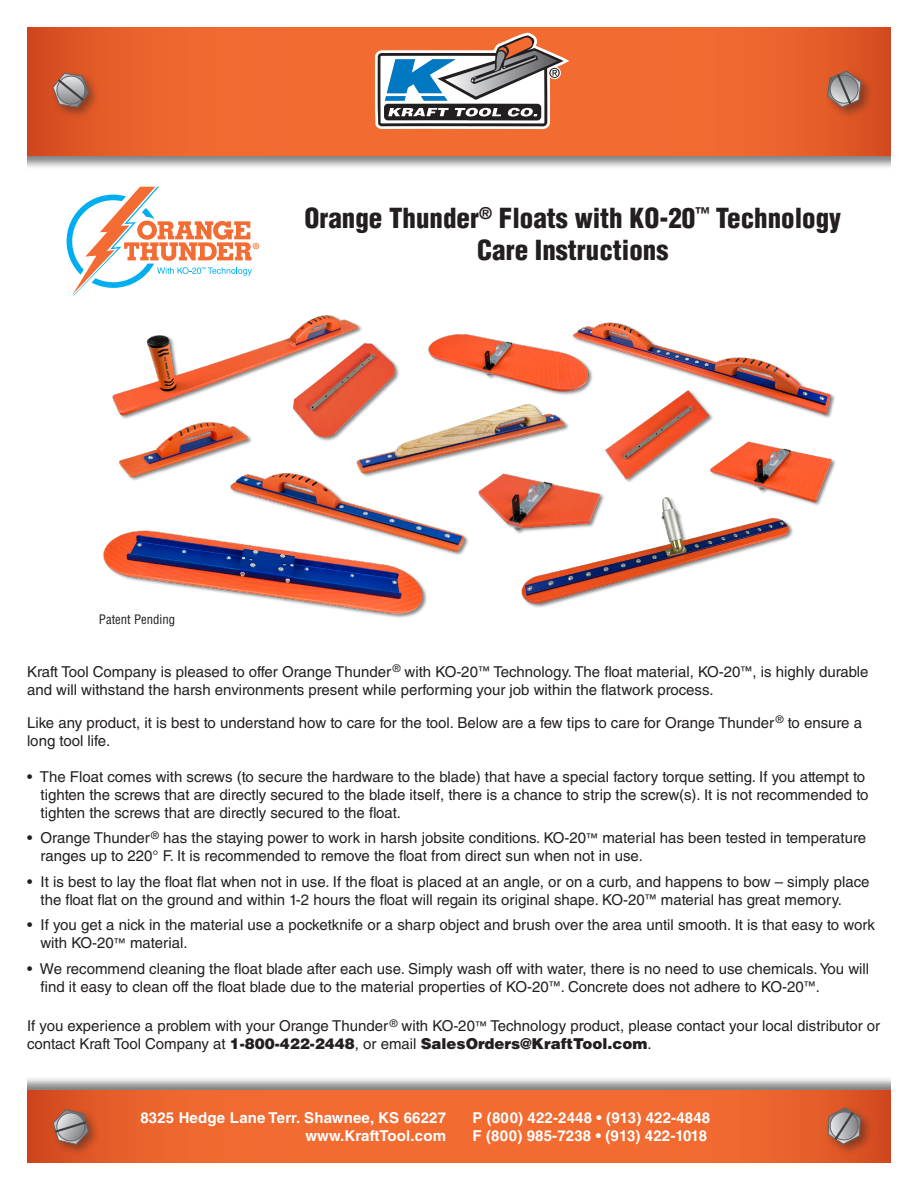
<style>
.page{position:relative;width:918px;height:1188px;background:#fff}
.page>*{position:absolute;margin:0;border:0;box-sizing:border-box;transform-origin:0 0}
.t1{font:900 condensed 27px "Helvetica LT Std";color:#231f20}
.t2{font:19.05px "Myriad Pro";color:#f26c34}
.t3{font:15px/18px "Helvetica LT Std";color:#231f20}
.t4{font:700 15px "Helvetica LT Std";letter-spacing:.01em;color:#fff}
.t5{font:condensed 12.75px "Helvetica LT Std";color:#231f20}
.s1{font-size:12px}
.s2{font-weight:900}
</style>
<div class="page">
<div style="left:6px;top:26px;width:906px;height:144px;background:#231f20;opacity:.57"></div>
<svg style="left:27px;top:27px;width:864px;height:129px;background:#eb652e"></svg>
<svg style="left:375px;top:33px;width:194px;height:96px"></svg>
<div style="left:50px;top:70px;width:51px;height:50px;background:#231f20;opacity:.46"></div>
<svg style="left:53px;top:73px;width:36px;height:35px"></svg>
<div style="left:825px;top:68px;width:48px;height:51px;background:#231f20;opacity:.46"></div>
<svg style="left:827px;top:71px;width:34px;height:37px"></svg>
<div style="left:11px;top:1076px;width:896px;height:87px;background:#231f20;opacity:.57"></div>
<svg style="left:27px;top:1091px;width:864px;height:71px;background:#ed662e"></svg>
<div style="left:50px;top:1107px;width:51px;height:50px;background:#231f20;opacity:.46"></div>
<svg style="left:53px;top:1109px;width:36px;height:36px"></svg>
<div style="left:825px;top:1105px;width:48px;height:51px;background:#231f20;opacity:.46"></div>
<svg style="left:828px;top:1107px;width:33px;height:37px"></svg>
<div style="left:891px;top:0;width:27px;height:1188px;background:#fff"></div>
<div style="left:0;top:0;width:27px;height:1188px;background:#fff"></div>
<svg style="left:67px;top:187px;width:185px;height:109px"></svg>
<img style="left:85px;top:290px;width:751px;height:328px">
<p class="t2" style="left:252px;top:238px;width:9px">®</p>
<p class="t1" style="left:304px;top:201px;width:538px">Orange Thunder<sup>®</sup> Floats with KO-20<sup>™</sup> Technology</p>
<p class="t1" style="left:477px;top:233px;width:193px">Care Instructions</p>
<p class="t5" style="left:99px;top:612px;width:78px">Patent Pending</p>
<p class="t3" style="left:27px;top:662px;width:843px">Kraft Tool Company is pleased to offer Orange Thunder<sup>®</sup> with KO-20<span class="s1">™</span> Technology. The float material, KO-20<span class="s1">™</span>, is highly durable and will withstand the harsh environments present while performing your job within the flatwork process.</p>
<p class="t3" style="left:27px;top:713px;width:837px">Like any product, it is best to understand how to care for the tool. Below are a few tips to care for Orange Thunder<sup>®</sup> to ensure a long tool life.</p>
<p class="t3" style="left:40px;top:767px;width:830px;text-indent:-14px">• The Float comes with screws (to secure the hardware to the blade) that have a special factory torque setting. If you attempt to tighten the screws that are directly secured to the blade itself, there is a chance to strip the screw(s). It is not recommended to tighten the screws that are directly secured to the float.</p>
<p class="t3" style="left:40px;top:829px;width:827px;text-indent:-14px">• Orange Thunder<sup>®</sup> has the staying power to work in harsh jobsite conditions. KO-20<span class="s1">™</span> material has been tested in temperature ranges up to 220° F. It is recommended to remove the float from direct sun when not in use.</p>
<p class="t3" style="left:40px;top:872px;width:831px;text-indent:-14px">• It is best to lay the float flat when not in use. If the float is placed at an angle, or on a curb, and happens to bow – simply place the float flat on the ground and within 1-2 hours the float will regain its original shape. KO-20<span class="s1">™</span> material has great memory.</p>
<p class="t3" style="left:40px;top:916px;width:836px;text-indent:-14px">• If you get a nick in the material use a pocketknife or a sharp object and brush over the area until smooth. It is that easy to work with KO-20<span class="s1">™</span> material.</p>
<p class="t3" style="left:40px;top:959px;width:830px;text-indent:-14px">• We recommend cleaning the float blade after each use. Simply wash off with water, there is no need to use chemicals. You will find it easy to clean off the float blade due to the material properties of KO-20<span class="s1">™</span>. Concrete does not adhere to KO-20<span class="s1">™</span>.</p>
<p class="t3" style="left:27px;top:1017px;width:855px">If you experience a problem with your Orange Thunder<sup>®</sup> with KO-20<span class="s1">™</span> Technology product, please contact your local distributor or contact Kraft Tool Company at <span class="s2">1-800-422-2448</span>, or email <span class="s2">SalesOrders@KraftTool.com</span>.</p>
<p class="t4" style="left:140px;top:1109px;width:307px">8325 Hedge Lane Terr. Shawnee, KS 66227</p>
<p class="t4" style="left:305px;top:1127px;width:142px">www.KraftTool.com</p>
<p class="t4" style="left:472px;top:1109px;width:239px">P (800) 422-2448 • (913) 422-4848</p>
<p class="t4" style="left:472px;top:1127px;width:236px">F (800) 985-7238 • (913) 422-1018</p>
</div>
